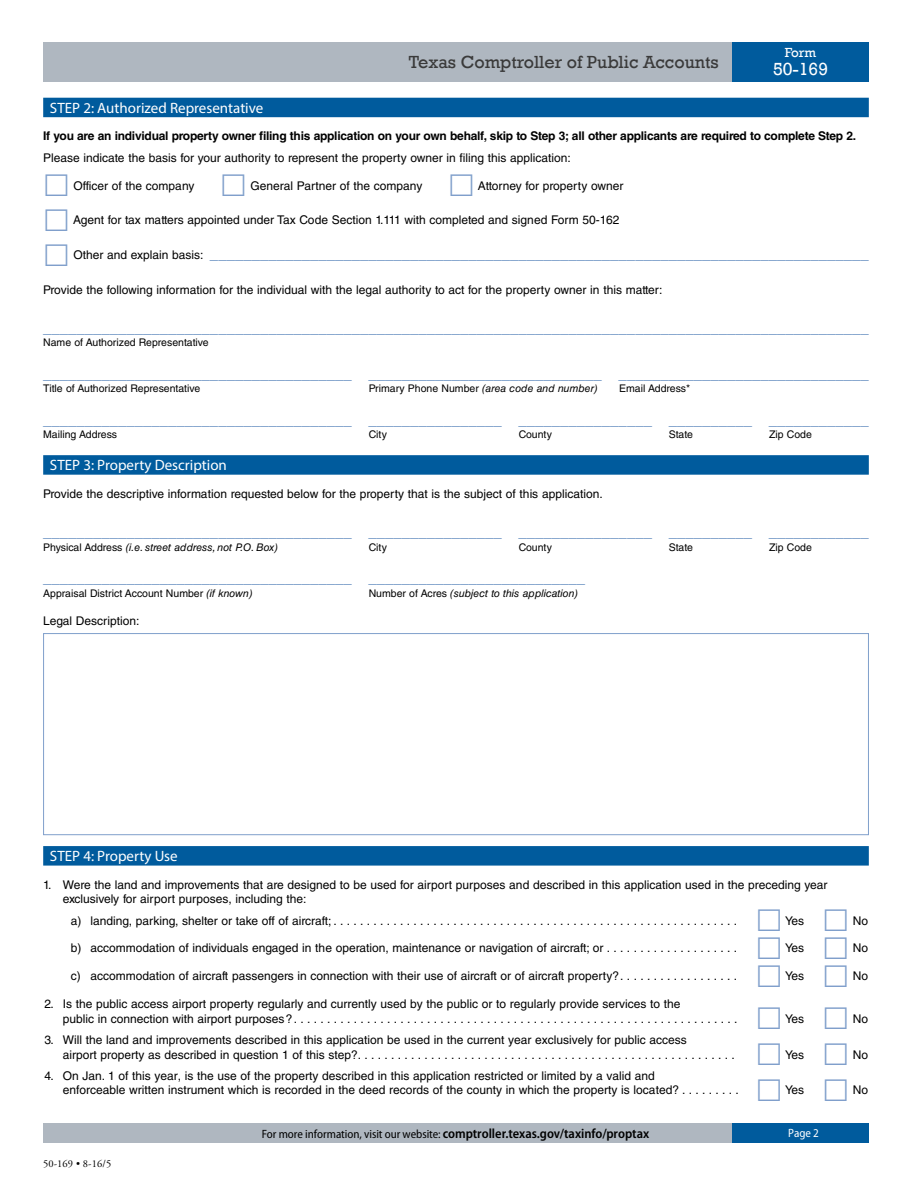
<style>
.page{position:relative;width:918px;height:1188px;background:#fff}
.page>*{position:absolute;margin:0;border:0;box-sizing:border-box;transform-origin:0 0}
.t1{font:18px "Rockwell";color:#3a3a3a}
.t2{font:18px "Rockwell";color:#fff}
.t3{font:15px "Helvetica LT Std";color:#668fc1}
.Divider_Bar{font:15px "Myriad Pro";color:#fff}
.t4{font:600 semi-condensed 13.5px "Myriad Pro";color:#000}
.t5{font:13.5px "Rockwell";color:#fff}
.Body_text{font:12px/14.4px "Helvetica LT Std";color:#000}
.Body_text-2{font:700 12px "Helvetica LT Std";letter-spacing:-.02em;color:#000}
.t6{font:semi-condensed 12px "Myriad Pro";color:#fff}
.t7{font:10.5px "Helvetica LT Std";color:#000}
.t8{font:italic 10.5px "Helvetica LT Std";color:#000}
.t9{font:10.5px "Adobe Garamond Pro";letter-spacing:.01em;color:#000}
.s1{font-size:12px;color:#000}
.s2{font-style:normal}
.s3{font-style:italic}
.s4{font-weight:400;font-size:12px}
</style>
<div class="page">
<div style="left:43px;top:42px;width:689px;height:39px;background:#afb7c0"></div>
<div style="left:732px;top:42px;width:137px;height:39px;background:#005b9d"></div>
<div style="left:43px;top:1124px;width:689px;height:19px;background:#afb7c0"></div>
<div style="left:732px;top:1124px;width:137px;height:19px;background:#005b9d"></div>
<div style="left:43px;top:98px;width:826px;height:19px;background:#005b9d"></div>
<div style="left:43px;top:455px;width:826px;height:20px;background:#005b9d"></div>
<div style="left:43px;top:846px;width:826px;height:20px;background:#005b9d"></div>
<div style="left:43px;top:633px;width:826px;height:202px;border:1px solid #809fcb"></div>
<h1 class="t1" style="left:409px;top:51px;width:311px">Texas Comptroller of Public Accounts</h1>
<p class="t5" style="left:785px;top:45px;width:33px">Form</p>
<h1 class="t2" style="left:773px;top:59px;width:57px">50-169</h1>
<h3 class="Divider_Bar" style="left:50px;top:98px;width:215px">STEP 2: Authorized Representative</h3>
<p class="Body_text-2" style="left:43px;top:129px;width:815px">If you are an individual property owner filing this application on your own behalf, skip to Step 3; all other applicants are required to complete Step 2.</p>
<p class="Body_text" style="left:43px;top:150px;width:529px">Please indicate the basis for your authority to represent the property owner in filing this application:</p>
<p class="Body_text" style="left:74px;top:178px;width:122px">Officer of the company</p>
<p class="Body_text" style="left:251px;top:178px;width:173px">General Partner of the company</p>
<p class="Body_text" style="left:478px;top:178px;width:147px">Attorney for property owner</p>
<p class="Body_text" style="left:73px;top:213px;width:548px">Agent for tax matters appointed under Tax Code Section 1.111 with completed and signed Form 50-162</p>
<p class="t3" style="left:74px;top:245px;width:797px"><span class="s1">Other and explain basis:</span> _______________________________________________________________________________</p>
<p class="Body_text" style="left:43px;top:282px;width:621px">Provide the following information for the individual with the legal authority to act for the property owner in this matter:</p>
<p class="t3" style="left:43px;top:319px;width:827px">___________________________________________________________________________________________________</p>
<p class="t7" style="left:43px;top:337px;width:167px">Name of Authorized Representative</p>
<p class="t3" style="left:43px;top:365px;width:827px">_____________________________________ ____________________________ ______________________________</p>
<p class="t7" style="left:43px;top:383px;width:159px">Title of Authorized Representative</p>
<p class="t8" style="left:369px;top:383px;width:231px"><span class="s2">Primary Phone Number</span> (area code and number)</p>
<p class="t7" style="left:619px;top:383px;width:73px">Email Address*</p>
<p class="t3" style="left:43px;top:411px;width:827px">_____________________________________ ________________ ________________ __________ ____________</p>
<p class="t7" style="left:43px;top:429px;width:76px">Mailing Address</p>
<p class="t7" style="left:369px;top:429px;width:20px">City</p>
<p class="t7" style="left:519px;top:429px;width:35px">County</p>
<p class="t7" style="left:669px;top:429px;width:26px">State</p>
<p class="t7" style="left:769px;top:429px;width:44px">Zip Code</p>
<h3 class="Divider_Bar" style="left:50px;top:456px;width:179px">STEP 3: Property Description</h3>
<p class="Body_text" style="left:43px;top:487px;width:561px">Provide the descriptive information requested below for the property that is the subject of this application.</p>
<p class="t3" style="left:43px;top:523px;width:827px">_____________________________________ ________________ ________________ __________ ____________</p>
<p class="t8" style="left:43px;top:541px;width:236px"><span class="s2">Physical Address</span> (i.e. street address, not P.O. Box)</p>
<p class="t7" style="left:369px;top:541px;width:20px">City</p>
<p class="t7" style="left:519px;top:541px;width:35px">County</p>
<p class="t7" style="left:669px;top:541px;width:26px">State</p>
<p class="t7" style="left:769px;top:541px;width:44px">Zip Code</p>
<p class="t3" style="left:43px;top:569px;width:544px">_____________________________________ __________________________</p>
<p class="t7" style="left:43px;top:587px;width:211px">Appraisal District Account Number <span class="s3">(if known)</span></p>
<p class="t8" style="left:369px;top:587px;width:211px"><span class="s2">Number of Acres</span> (subject to this application)</p>
<p class="Body_text" style="left:43px;top:613px;width:98px">Legal Description:</p>
<h3 class="Divider_Bar" style="left:50px;top:847px;width:129px">STEP 4: Property Use</h3>
<p class="Body_text" style="left:43px;top:877px;width:10px">1.</p>
<p class="Body_text" style="left:63px;top:877px;width:766px">Were the land and improvements that are designed to be used for airport purposes and described in this application used in the preceding year exclusively for airport purposes, including the:</p>
<p class="Body_text" style="left:71px;top:913px;width:267px">a) landing, parking, shelter or take off of aircraft; .............................................................</p>
<p class="Body_text" style="left:785px;top:913px;width:20px">Yes</p>
<p class="Body_text" style="left:853px;top:913px;width:17px">No</p>
<p class="Body_text" style="left:71px;top:941px;width:537px">b) accommodation of individuals engaged in the operation, maintenance or navigation of aircraft; or .....................</p>
<p class="Body_text" style="left:785px;top:941px;width:20px">Yes</p>
<p class="Body_text" style="left:853px;top:941px;width:17px">No</p>
<p class="Body_text" style="left:71px;top:969px;width:554px">c) accommodation of aircraft passengers in connection with their use of aircraft or of aircraft property? ..................</p>
<p class="Body_text" style="left:785px;top:969px;width:20px">Yes</p>
<p class="Body_text" style="left:853px;top:969px;width:17px">No</p>
<p class="Body_text" style="left:45px;top:997px;width:2px">.........</p>
<p class="Body_text" style="left:63px;top:997px;width:676px">Is the public access airport property regularly and currently used by the public or to regularly provide services to the<br>public in connection with airport purposes?...................................................................</p>
<p class="Body_text" style="left:45px;top:1033px;width:11px">3.</p>
<p class="Body_text" style="left:63px;top:1033px;width:674px">Will the land and improvements described in this application be used in the current year exclusively for public access<br>airport property as described in question 1 of this step?.........................................................</p>
<p class="Body_text" style="left:63px;top:1068px;width:678px;text-indent:-18px">4. On Jan. 1 of this year, is the use of the property described in this application restricted or limited by a valid and<br>enforceable written instrument which is recorded in the deed records of the county in which the property is located? . . . . . . . . .</p>
<p class="Body_text" style="left:785px;top:1011px;width:20px">Yes</p>
<p class="Body_text" style="left:853px;top:1011px;width:17px">No</p>
<p class="Body_text" style="left:785px;top:1047px;width:20px">Yes</p>
<p class="Body_text" style="left:853px;top:1047px;width:17px">No</p>
<p class="Body_text" style="left:785px;top:1083px;width:20px">Yes</p>
<p class="Body_text" style="left:853px;top:1083px;width:17px">No</p>
<p class="t9" style="left:43px;top:1158px;width:70px">50-169 • 8-16/5</p>
<p class="t4" style="left:262px;top:1126px;width:389px"><span class="s4">For more information, visit our website:</span> comptroller.texas.gov/taxinfo/proptax</p>
<p class="t6" style="left:788px;top:1126px;width:32px">Page 2</p>
</div>
